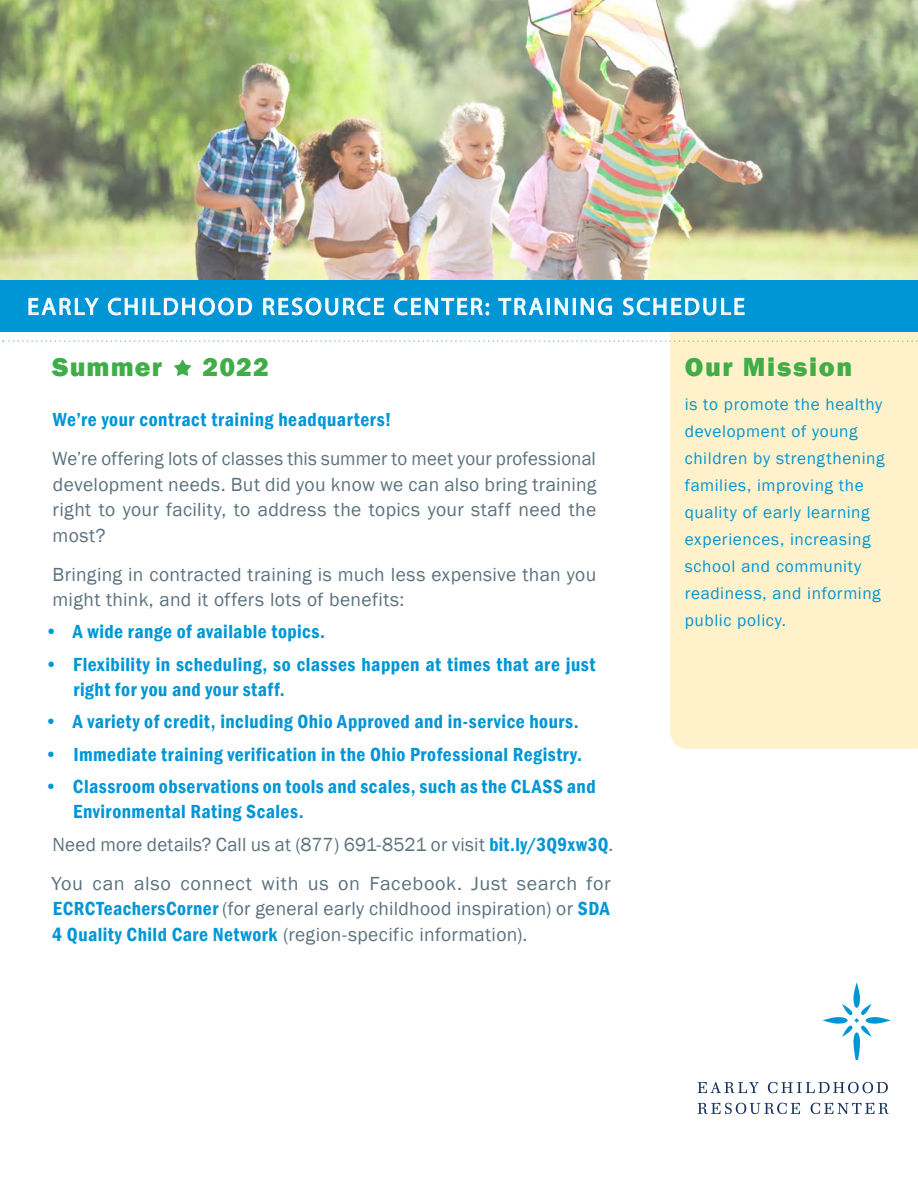
<style>
.page{position:relative;width:918px;height:1188px;background:#fff}
.page>*{position:absolute;margin:0;border:0;box-sizing:border-box;transform-origin:0 0}
.t1{font:800 27px "Franklin Gothic";letter-spacing:.05em;color:#41ad49}
.t2{font:24px "Myriad Pro";letter-spacing:.09em;color:#fff}
.t3{font:19.5px/25.5px "Franklin Gothic";letter-spacing:.015em;color:#5c727d}
.t4{font:600 condensed 19.5px/25.5px "Franklin Gothic";letter-spacing:.025em;color:#0096d6}
.t5{font:17.25px/27px "Franklin Gothic";letter-spacing:.035em;color:#0096d6}
.s1{font-weight:600;font-stretch:condensed;color:#0096d6}
</style>
<div class="page">
<img style="left:0;top:0;width:918px;height:281px">
<div style="left:670px;top:332px;width:248px;height:417px;background:#fff1c9"></div>
<svg style="left:174px;top:359px;width:17px;height:17px"></svg>
<div style="left:0;top:281px;width:918px;height:51px;background:#0096d6"></div>
<svg style="left:28px;top:297px;width:71px;height:18px"></svg>
<svg style="left:108px;top:297px;width:30px;height:19px"></svg>
<svg style="left:150px;top:297px;width:102px;height:19px"></svg>
<svg style="left:263px;top:297px;width:121px;height:19px"></svg>
<svg style="left:394px;top:297px;width:95px;height:19px"></svg>
<svg style="left:498px;top:297px;width:46px;height:18px"></svg>
<div style="left:547px;top:298px;width:3px;height:17px;border:1px solid #fff"></div>
<svg style="left:554px;top:297px;width:14px;height:19px"></svg>
<div style="left:573px;top:298px;width:3px;height:17px;border:1px solid #fff"></div>
<svg style="left:580px;top:297px;width:32px;height:19px"></svg>
<svg style="left:622px;top:297px;width:123px;height:19px"></svg>
<svg style="left:698px;top:1103px;width:191px;height:11px"></svg>
<svg style="left:698px;top:1082px;width:190px;height:11px"></svg>
<svg style="left:823px;top:983px;width:67px;height:77px"></svg>
<svg style="left:3px;top:340px;width:915px;height:2px"></svg>
<p class="t2" style="left:27px;top:292px;width:717px">EARLY CHILDHOOD RESOURCE CENTER: TRAINING SCHEDULE</p>
<h1 class="t1" style="left:52px;top:350px;width:111px">Summer</h1>
<h1 class="t1" style="left:203px;top:350px;width:68px">2022</h1>
<h1 class="t1" style="left:685px;top:350px;width:169px">Our Mission</h1>
<p class="t5" style="left:685px;top:391px;width:201px">is to promote the healthy development of young children by strengthening families, improving the quality of early learning experiences, increasing school and community readiness, and informing public policy.</p>
<p class="t4" style="left:53px;top:407px;width:340px">We’re your contract training headquarters!</p>
<p class="t3" style="left:52px;top:446px;width:546px;text-align:justify">We’re offering lots of classes this summer to meet your professional development needs. But did you know we can also bring training right to your facility, to address the topics your staff need the most?</p>
<p class="t3" style="left:53px;top:562px;width:545px">Bringing in contracted training is much less expensive than you might think, and it offers lots of benefits:</p>
<p class="t4" style="left:45px;top:619px;width:282px">• A wide range of available topics.</p>
<p class="t4" style="left:73px;top:651px;width:524px;text-indent:-29px">• Flexibility in scheduling, so classes happen at times that are just right for you and your staff.</p>
<p class="t4" style="left:45px;top:709px;width:536px">• A variety of credit, including Ohio Approved and in-service hours.</p>
<p class="t4" style="left:45px;top:741px;width:539px">• Immediate training verification in the Ohio Professional Registry.</p>
<p class="t4" style="left:73px;top:773px;width:524px;text-indent:-29px">• Classroom observations on tools and scales, such as the CLASS and<br>Environmental Rating Scales.</p>
<p class="t3" style="left:51px;top:825px;width:563px;line-height:39px">Need more details? Call us at (877) 691-8521 or visit <span class="s1">bit.ly/3Q9xw3Q</span>.<br>You can also connect with us on Facebook. Just search for</p>
<p class="t3" style="left:52px;top:896px;width:559px"><span class="s1">ECRCTeachersCorner</span> (for general early childhood inspiration) or <span class="s1">SDA<br>4 Quality Child Care Network</span> (region-specific information).</p>
</div>
